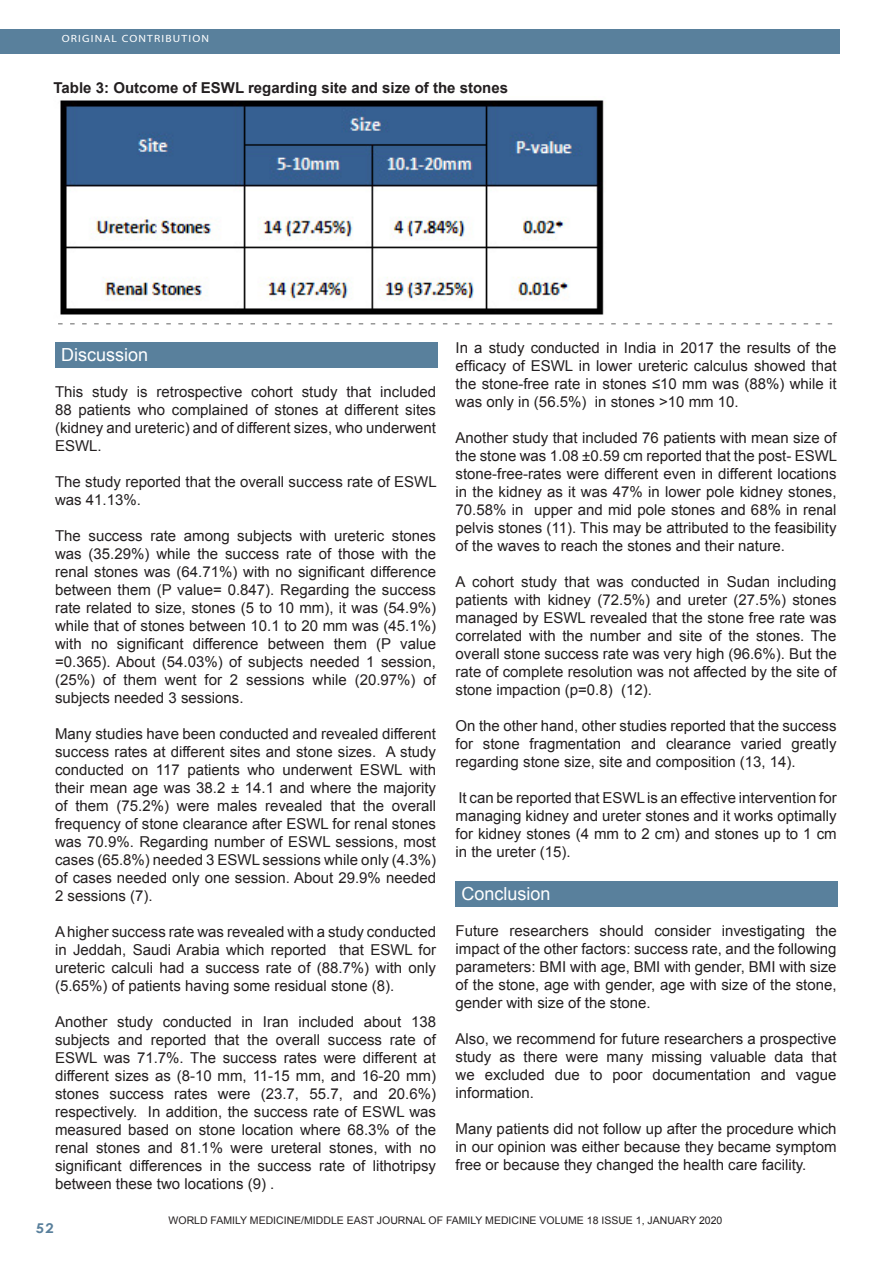
<style>
.page{position:relative;width:893px;height:1263px;background:#fff}
.page>*{position:absolute;margin:0;border:0;box-sizing:border-box;transform-origin:0 0}
.Footnote_Text{font:18px "Arial";color:#fff}
.Footnote_Text-2{font:15px/18px "Arial";color:#231f20;text-align:justify}
.Footnote_Text-3{font:700 15px "Arial";color:#231f20}
.t1{font:700 13.5px "Century Gothic";color:#59809c;scale:1.1 1}
.Footnote_Text-4{font:10.5px "Arial";color:#231f20}
.t2{font:10.5px "Myriad";letter-spacing:.1em;color:#fff;scale:1.1 1}
</style>
<div class="page">
<div style="left:0;top:30px;width:840px;height:24px;background:#59809c"></div>
<img style="left:60px;top:100px;width:544px;height:215px">
<svg style="left:58px;top:324px;width:774px;height:1px"></svg>
<div style="left:55px;top:342px;width:383px;height:25px;background:#59809c"></div>
<div style="left:456px;top:881px;width:382px;height:25px;background:#59809c"></div>
<p class="t2" style="left:62px;top:34px;width:135px">ORIGINAL CONTRIBUTION</p>
<p class="Footnote_Text-3" style="left:54px;top:78px;width:456px">Table 3: Outcome of ESWL regarding site and size of the stones</p>
<p class="Footnote_Text" style="left:61px;top:343px;width:89px">Discussion</p>
<p class="Footnote_Text-2" style="left:55px;top:383px;width:382px">This study is retrospective cohort study that included 88 patients who complained of stones at different sites (kidney and ureteric) and of different sizes, who underwent ESWL.</p>
<p class="Footnote_Text-2" style="left:55px;top:473px;width:383px">The study reported that the overall success rate of ESWL was 41.13%.</p>
<p class="Footnote_Text-2" style="left:55px;top:527px;width:383px">The success rate among subjects with ureteric stones was (35.29%) while the success rate of those with the renal stones was (64.71%) with no significant difference between them (P value= 0.847). Regarding the success rate related to size, stones (5 to 10 mm), it was (54.9%) while that of stones between 10.1 to 20 mm was (45.1%) with no significant difference between them (P value =0.365). About (54.03%) of subjects needed 1 session, (25%) of them went for 2 sessions while (20.97%) of subjects needed 3 sessions.</p>
<p class="Footnote_Text-2" style="left:55px;top:725px;width:382px">Many studies have been conducted and revealed different success rates at different sites and stone sizes. A study conducted on 117 patients who underwent ESWL with their mean age was 38.2 ± 14.1 and where the majority of them (75.2%) were males revealed that the overall frequency of stone clearance after ESWL for renal stones was 70.9%. Regarding number of ESWL sessions, most cases (65.8%) needed 3 ESWL sessions while only (4.3%) of cases needed only one session. About 29.9% needed 2 sessions (7).</p>
<p class="Footnote_Text-2" style="left:55px;top:923px;width:382px">A higher success rate was revealed with a study conducted in Jeddah, Saudi Arabia which reported that ESWL for ureteric calculi had a success rate of (88.7%) with only (5.65%) of patients having some residual stone (8).</p>
<p class="Footnote_Text-2" style="left:55px;top:1013px;width:383px">Another study conducted in Iran included about 138 subjects and reported that the overall success rate of ESWL was 71.7%. The success rates were different at different sizes as (8-10 mm, 11-15 mm, and 16-20 mm) stones success rates were (23.7, 55.7, and 20.6%) respectively. In addition, the success rate of ESWL was measured based on stone location where 68.3% of the renal stones and 81.1% were ureteral stones, with no significant differences in the success rate of lithotripsy between these two locations (9) .</p>
<p class="Footnote_Text-2" style="left:456px;top:339px;width:382px">In a study conducted in India in 2017 the results of the efficacy of ESWL in lower ureteric calculus showed that the stone-free rate in stones ≤10 mm was (88%) while it was only in (56.5%) in stones &gt;10 mm 10.</p>
<p class="Footnote_Text-2" style="left:456px;top:429px;width:383px">Another study that included 76 patients with mean size of the stone was 1.08 ±0.59 cm reported that the post- ESWL stone-free-rates were different even in different locations in the kidney as it was 47% in lower pole kidney stones, 70.58% in upper and mid pole stones and 68% in renal pelvis stones (11). This may be attributed to the feasibility of the waves to reach the stones and their nature.</p>
<p class="Footnote_Text-2" style="left:456px;top:573px;width:383px">A cohort study that was conducted in Sudan including patients with kidney (72.5%) and ureter (27.5%) stones managed by ESWL revealed that the stone free rate was correlated with the number and site of the stones. The overall stone success rate was very high (96.6%). But the rate of complete resolution was not affected by the site of stone impaction (p=0.8) (12).</p>
<p class="Footnote_Text-2" style="left:456px;top:717px;width:382px">On the other hand, other studies reported that the success for stone fragmentation and clearance varied greatly regarding stone size, site and composition (13, 14).</p>
<p class="Footnote_Text-2" style="left:456px;top:789px;width:383px">It can be reported that ESWL is an effective intervention for managing kidney and ureter stones and it works optimally for kidney stones (4 mm to 2 cm) and stones up to 1 cm in the ureter (15).</p>
<p class="Footnote_Text" style="left:462px;top:882px;width:91px">Conclusion</p>
<p class="Footnote_Text-2" style="left:456px;top:922px;width:383px">Future researchers should consider investigating the impact of the other factors: success rate, and the following parameters: BMI with age, BMI with gender, BMI with size of the stone, age with gender, age with size of the stone, gender with size of the stone.</p>
<p class="Footnote_Text-2" style="left:456px;top:1030px;width:383px">Also, we recommend for future researchers a prospective study as there were many missing valuable data that we excluded due to poor documentation and vague information.</p>
<p class="Footnote_Text-2" style="left:456px;top:1120px;width:382px">Many patients did not follow up after the procedure which in our opinion was either because they became symptom free or because they changed the health care facility.</p>
<p class="t1" style="left:36px;top:1217px;width:18px">52</p>
<p class="Footnote_Text-4" style="left:169px;top:1214px;width:555px">WORLD FAMILY MEDICINE/MIDDLE EAST JOURNAL OF FAMILY MEDICINE VOLUME 18 ISSUE 1, JANUARY 2020</p>
</div>
